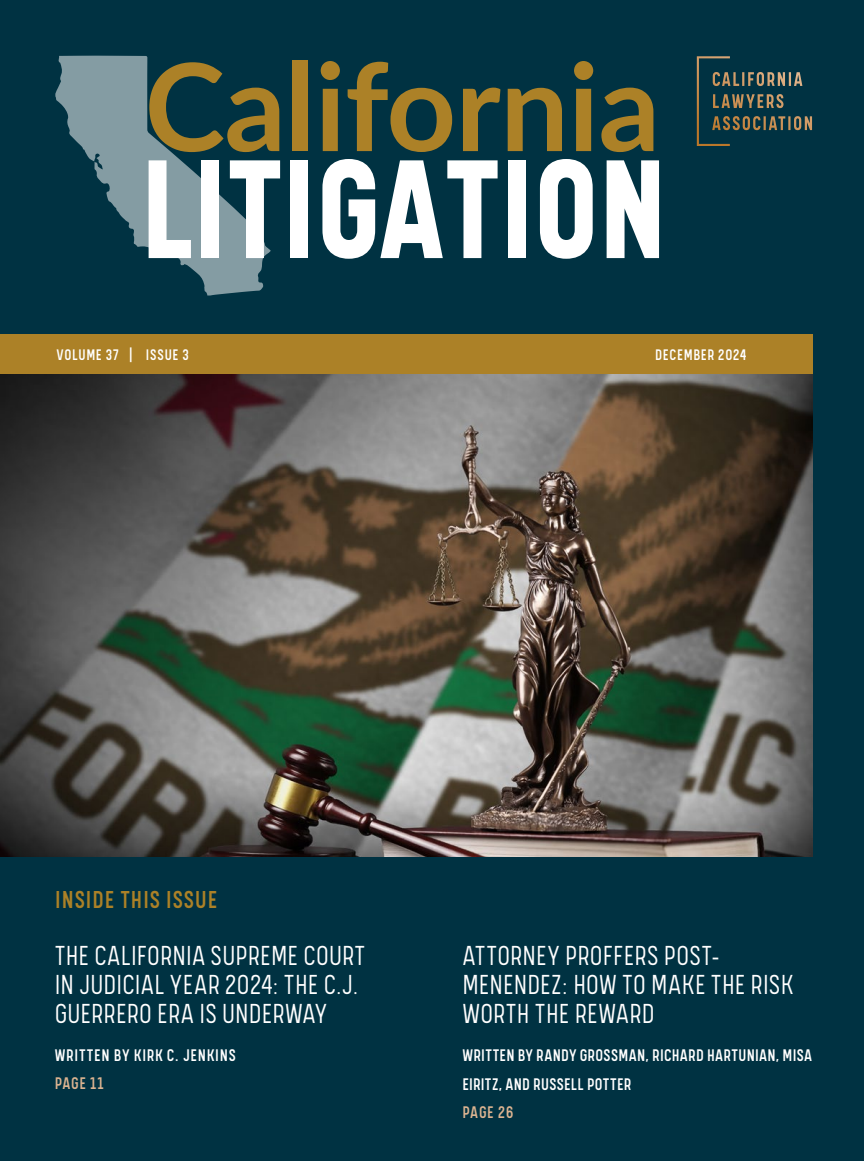
<style>
.page{position:relative;width:864px;height:1161px;background:#003242}
.page>*{position:absolute;margin:0;border:0;box-sizing:border-box;transform-origin:0 0}
.t1{font:800 138px "Kelpt Sans B2";color:#fff}
.t2{font:700 121.5px "Lato";letter-spacing:-.005em;color:#ac8127}
.t3{font:300 27px/29.2px "Kelpt Sans B2";letter-spacing:.01em;color:#fff}
.t4{font:500 24px "Kelpt Sans B2";letter-spacing:.04em;color:#ac8127}
.t5{font:500 16.5px/29.2px "Kelpt Sans B2";letter-spacing:.02em;color:#fff}
.t6{font:500 16.5px/27.5px "Kelpt Sans B2";letter-spacing:.045em;color:#fff}
.t7{font:500 16.5px "Kelpt Sans B2";letter-spacing:.045em;color:#dcb491}
.t8{font:500 15px "Kelpt Sans B2";letter-spacing:.045em;color:#fff}
.s1{color:#dcb491}
</style>
<div class="page">
<svg style="left:55px;top:56px;width:216px;height:240px"></svg>
<img style="left:0;top:374px;width:812px;height:483px">
<div style="left:0;top:334px;width:812px;height:40px;background:#ac8127"></div>
<svg style="left:697px;top:56px;width:105px;height:90px"></svg>
<p class="t2" style="left:145px;top:17px;width:517px">California</p>
<p class="t1" style="left:141px;top:124px;width:528px">LITIGATION</p>
<p class="t8" style="left:56px;top:345px;width:134px">VOLUME 37 | ISSUE 3</p>
<p class="t8" style="left:655px;top:345px;width:93px">DECEMBER 2024</p>
<p class="t4" style="left:55px;top:885px;width:163px">INSIDE THIS ISSUE</p>
<p class="t3" style="left:55px;top:940px;width:312px">THE CALIFORNIA SUPREME COURT<br>IN JUDICIAL YEAR 2024: THE C.J.<br>GUERRERO ERA IS UNDERWAY</p>
<p class="t6" style="left:55px;top:1041px;width:183px">WRITTEN BY KIRK C. JENKINS<br><span class="s1">PAGE 11</span></p>
<p class="t3" style="left:462px;top:940px;width:332px">ATTORNEY PROFFERS POST-<br>MENENDEZ: HOW TO MAKE THE RISK<br>WORTH THE REWARD</p>
<p class="t5" style="left:462px;top:1040px;width:351px">WRITTEN BY RANDY GROSSMAN, RICHARD HARTUNIAN, MISA<br>EIRITZ, AND RUSSELL POTTER</p>
<p class="t7" style="left:462px;top:1102px;width:53px">PAGE 26</p>
</div>
